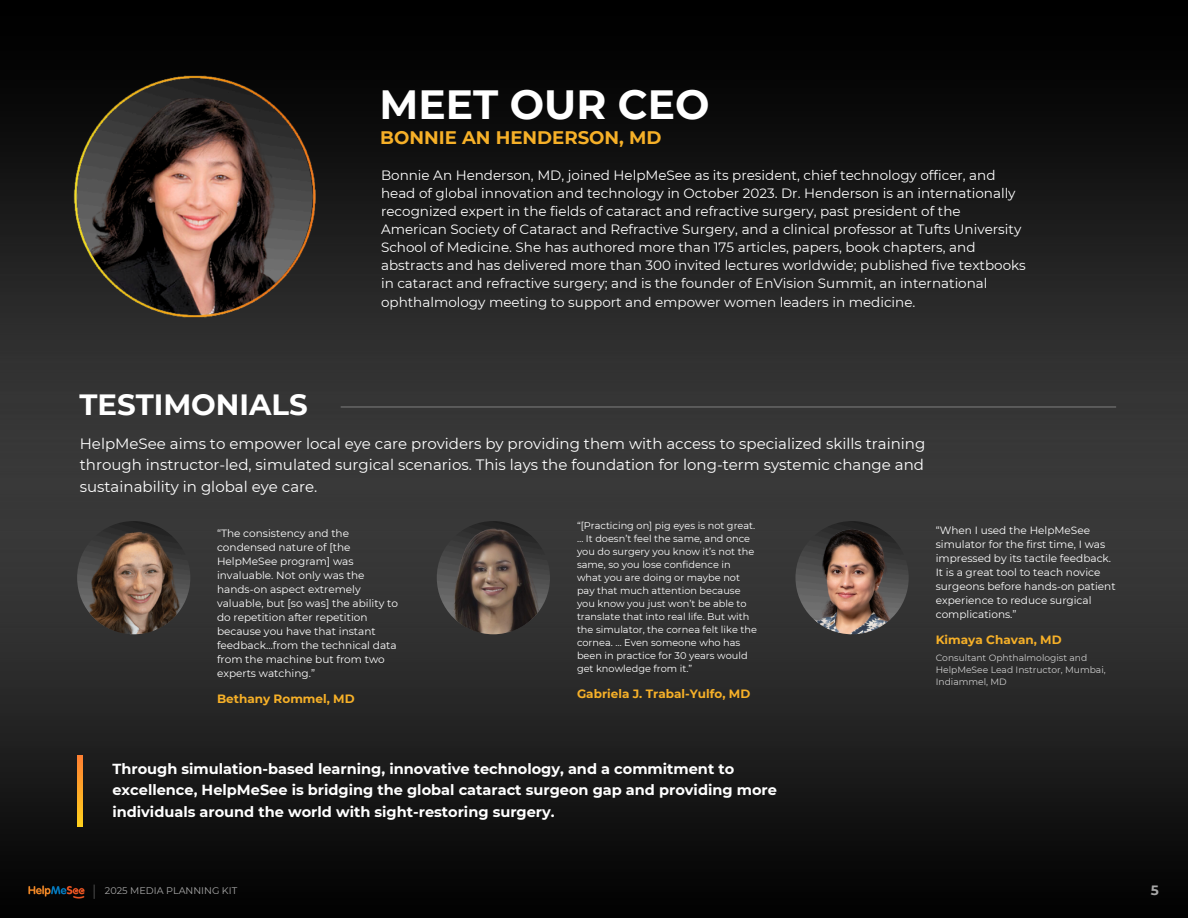
<style>
.page{position:relative;width:1188px;height:918px;background:#fff}
.page>*{position:absolute;margin:0;border:0;box-sizing:border-box;transform-origin:0 0}
.t1{font:700 40.8px "Montserrat";color:#fff}
.t2{font:700 29.25px "Montserrat";color:#fff}
.t3{font:700 18.15px "Montserrat";color:#f6b028}
.t4{font:15px/21.3px "Montserrat";color:#fff;text-align:justify}
.t5{font:700 14.55px/21.3px "Montserrat";color:#fff}
.t6{font:13.5px/18.1px "Montserrat";color:#fff}
.t7{font:700 13.5px "Montserrat";color:#a8a8a8}
.t8{font:700 12px "Montserrat";color:#f6b028}
.t9{font:10.5px/14px "Montserrat";color:#fff}
.t10{font:9.75px/13px "Montserrat";color:#fff}
.t11{font:9.6px "Montserrat";color:#a8a8a8}
.t12{font:9.15px/12.1px "Montserrat";color:#cfcfcf}
</style>
<div class="page">
<img style="left:0;top:531px;width:1188px;height:387px">
<img style="left:0;top:0;width:1188px;height:531px">
<img style="left:38px;top:53px;width:303px;height:292px">
<hr style="left:341px;top:406px;width:775px;height:2px;background:#777">
<svg style="left:77px;top:755px;width:6px;height:71px"></svg>
<img style="left:28px;top:885px;width:57px;height:14px">
<svg style="left:94px;top:885px;width:1px;height:14px"></svg>
<img style="left:795px;top:521px;width:114px;height:113px;border-radius:50%">
<img style="left:437px;top:521px;width:113px;height:113px;border-radius:50%">
<img style="left:77px;top:521px;width:113px;height:113px;border-radius:50%">
<p class="t1" style="left:379px;top:80px;width:332px">MEET OUR CEO</p>
<p class="t2" style="left:79px;top:387px;width:230px">TESTIMONIALS</p>
<p class="t3" style="left:380px;top:126px;width:283px">BONNIE AN HENDERSON, MD</p>
<h5 class="t6" style="left:381px;top:166px;width:646px">Bonnie An Henderson, MD, joined HelpMeSee as its president, chief technology officer, and head of global innovation and technology in October 2023. Dr. Henderson is an internationally recognized expert in the fields of cataract and refractive surgery, past president of the American Society of Cataract and Refractive Surgery, and a clinical professor at Tufts University School of Medicine. She has authored more than 175 articles, papers, book chapters, and abstracts and has delivered more than 300 invited lectures worldwide; published five textbooks in cataract and refractive surgery; and is the founder of EnVision Summit, an international ophthalmology meeting to support and empower women leaders in medicine.</h5>
<p class="t4" style="left:80px;top:433px;width:847px">HelpMeSee aims to empower local eye care providers by providing them with access to specialized skills training through instructor-led, simulated surgical scenarios. This lays the foundation for long-term systemic change and sustainability in global eye care.</p>
<p class="t9" style="left:217px;top:527px;width:182px">“The consistency and the condensed nature of [the<br>HelpMeSee program] was invaluable. Not only was the hands-on aspect extremely valuable, but [so was] the ability to do repetition after repetition because you have that instant feedback…from the technical data from the machine but from two experts watching.”</p>
<h6 class="t8" style="left:217px;top:691px;width:139px">Bethany Rommel, MD</h6>
<h1 class="t10" style="left:577px;top:519px;width:181px">“[Practicing on] pig eyes is not great. … It doesn’t feel the same, and once you do surgery you know it’s not the same, so you lose confidence in what you are doing or maybe not pay that much attention because you know you just won’t be able to translate that into real life. But with the simulator, the cornea felt like the cornea. … Even someone who has been in practice for 30 years would get knowledge from it.”</h1>
<h2 class="t8" style="left:577px;top:686px;width:175px">Gabriela J. Trabal-Yulfo, MD</h2>
<p class="t9" style="left:936px;top:523px;width:181px">“When I used the HelpMeSee simulator for the first time, I was impressed by its tactile feedback.<br>It is a great tool to teach novice surgeons before hands-on patient experience to reduce surgical complications.”</p>
<h5 class="t8" style="left:936px;top:633px;width:127px">Kimaya Chavan, MD</h5>
<h6 class="t12" style="left:936px;top:652px;width:172px">Consultant Ophthalmologist and<br>HelpMeSee Lead Instructor, Mumbai,<br>Indiammel, MD</h6>
<h3 class="t5" style="left:112px;top:758px;width:666px">Through simulation-based learning, innovative technology, and a commitment to excellence, HelpMeSee is bridging the global cataract surgeon gap and providing more individuals around the world with sight-restoring surgery.</h3>
<p class="t11" style="left:105px;top:884px;width:134px">2025 MEDIA PLANNING KIT</p>
<p class="t7" style="left:1151px;top:882px;width:10px">5</p>
</div>
